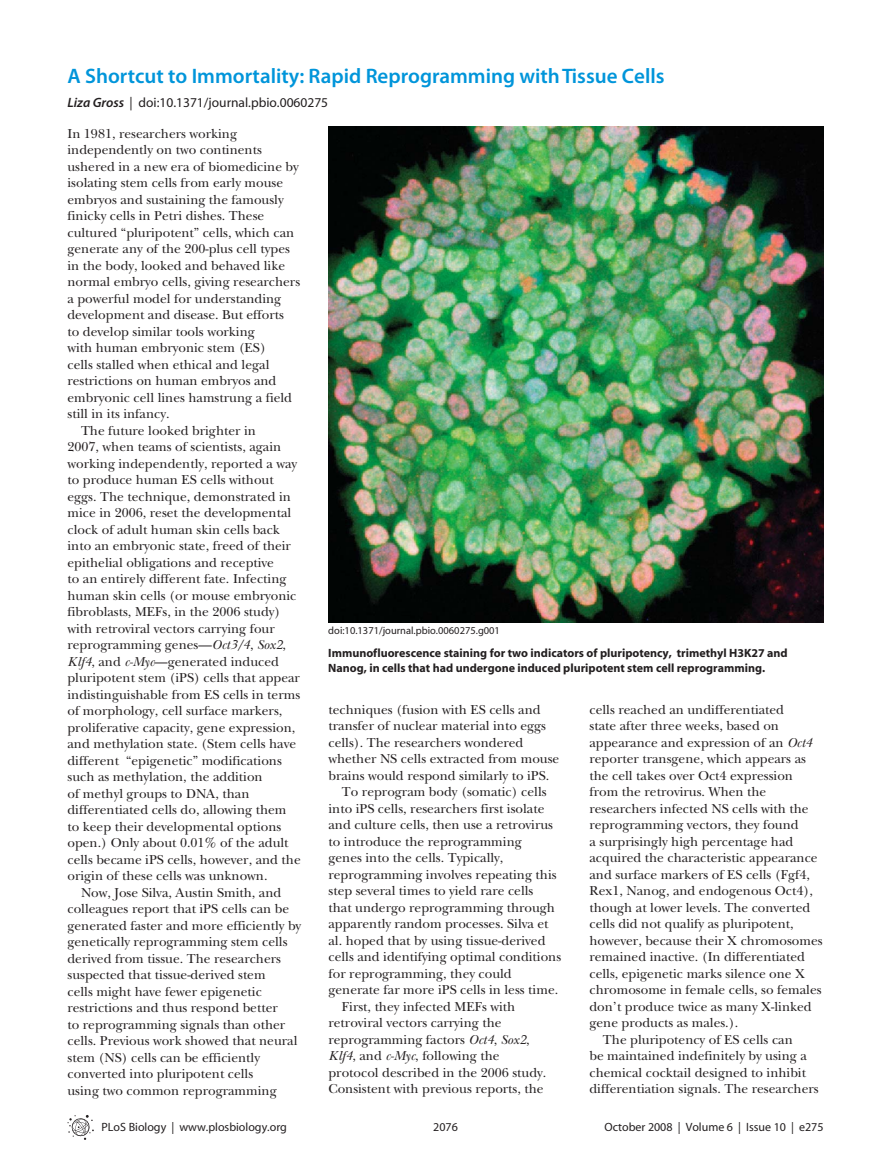
<style>
.page{position:relative;width:891px;height:1175px;background:#fff}
.page>*{position:absolute;margin:0;border:0;box-sizing:border-box;transform-origin:0 0}
.t1{font:600 21px "P Lo S Sans";color:#0095da}
.t2{font:500 13.5px "PLB Iserif";color:#231f20}
.t3{font:13.5px "P Lo S Sans";color:#231f20}
.t4{font:700 12px/15px "P Lo S Sans";color:#231f20}
.t5{font:12px "P Lo S Sans";color:#231f20}
.t6{font:10.5px "P Lo S Sans";color:#231f20}
.s1{font-weight:600;font-style:italic}
.s2{font-style:italic}
</style>
<div class="page">
<svg style="left:68px;top:1115px;width:26px;height:24px"></svg>
<img style="left:328px;top:127px;width:496px;height:495px">
<h1 class="t1" style="left:68px;top:68px;width:599px">A Shortcut to Immortality: Rapid Reprogramming with Tissue Cells</h1>
<p class="t3" style="left:68px;top:97px;width:262px"><span class="s1">Liza Gross</span> | doi:10.1371/journal.pbio.0060275</p>
<p class="t2" style="left:68px;top:127px;width:171px">In 1981, researchers working</p>
<p class="t2" style="left:68px;top:144px;width:196px">independently on two continents</p>
<p class="t2" style="left:68px;top:160px;width:233px">ushered in a new era of biomedicine by</p>
<p class="t2" style="left:68px;top:177px;width:217px">isolating stem cells from early mouse</p>
<p class="t2" style="left:68px;top:193px;width:218px">embryos and sustaining the famously</p>
<p class="t2" style="left:68px;top:210px;width:198px">finicky cells in Petri dishes. These</p>
<p class="t2" style="left:68px;top:226px;width:228px">cultured “pluripotent” cells, which can</p>
<p class="t2" style="left:68px;top:243px;width:224px">generate any of the 200-plus cell types</p>
<p class="t2" style="left:68px;top:259px;width:219px">in the body, looked and behaved like</p>
<p class="t2" style="left:68px;top:276px;width:234px">normal embryo cells, giving researchers</p>
<p class="t2" style="left:68px;top:292px;width:215px">a powerful model for understanding</p>
<p class="t2" style="left:68px;top:309px;width:218px">development and disease. But efforts</p>
<p class="t2" style="left:68px;top:325px;width:189px">to develop similar tools working</p>
<p class="t2" style="left:68px;top:342px;width:200px">with human embryonic stem (ES)</p>
<p class="t2" style="left:68px;top:358px;width:203px">cells stalled when ethical and legal</p>
<p class="t2" style="left:68px;top:375px;width:210px">restrictions on human embryos and</p>
<p class="t2" style="left:68px;top:391px;width:226px">embryonic cell lines hamstrung a field</p>
<p class="t2" style="left:68px;top:408px;width:104px">still in its infancy.</p>
<p class="t2" style="left:81px;top:424px;width:176px">The future looked brighter in</p>
<p class="t2" style="left:68px;top:441px;width:215px">2007, when teams of scientists, again</p>
<p class="t2" style="left:68px;top:457px;width:231px">working independently, reported a way</p>
<p class="t2" style="left:68px;top:474px;width:208px">to produce human ES cells without</p>
<p class="t2" style="left:68px;top:490px;width:225px">eggs. The technique, demonstrated in</p>
<p class="t2" style="left:68px;top:507px;width:225px">mice in 2006, reset the developmental</p>
<p class="t2" style="left:68px;top:523px;width:214px">clock of adult human skin cells back</p>
<p class="t2" style="left:68px;top:540px;width:225px">into an embryonic state, freed of their</p>
<p class="t2" style="left:68px;top:556px;width:208px">epithelial obligations and receptive</p>
<p class="t2" style="left:68px;top:573px;width:220px">to an entirely different fate. Infecting</p>
<p class="t2" style="left:68px;top:589px;width:230px">human skin cells (or mouse embryonic</p>
<p class="t2" style="left:68px;top:606px;width:215px">fibroblasts, MEFs, in the 2006 study)</p>
<p class="t2" style="left:68px;top:622px;width:209px">with retroviral vectors carrying four</p>
<p class="t2" style="left:68px;top:639px;width:220px">reprogramming genes—<span class="s2">Oct3/4</span>, <span class="s2">Sox2</span>,</p>
<p class="t2" style="left:68px;top:655px;width:213px"><span class="s2">Klf4</span>, and <span class="s2">c-Myc</span>—generated induced</p>
<p class="t2" style="left:68px;top:672px;width:234px">pluripotent stem (iPS) cells that appear</p>
<p class="t2" style="left:68px;top:688px;width:234px">indistinguishable from ES cells in terms</p>
<p class="t2" style="left:68px;top:705px;width:216px">of morphology, cell surface markers,</p>
<p class="t2" style="left:68px;top:721px;width:229px">proliferative capacity, gene expression,</p>
<p class="t2" style="left:68px;top:738px;width:230px">and methylation state. (Stem cells have</p>
<p class="t2" style="left:68px;top:754px;width:216px">different “epigenetic” modifications</p>
<p class="t2" style="left:68px;top:771px;width:197px">such as methylation, the addition</p>
<p class="t2" style="left:68px;top:787px;width:184px">of methyl groups to DNA, than</p>
<p class="t2" style="left:68px;top:804px;width:220px">differentiated cells do, allowing them</p>
<p class="t2" style="left:68px;top:820px;width:215px">to keep their developmental options</p>
<p class="t2" style="left:68px;top:837px;width:223px">open.) Only about 0.01% of the adult</p>
<p class="t2" style="left:68px;top:853px;width:235px">cells became iPS cells, however, and the</p>
<p class="t2" style="left:68px;top:870px;width:202px">origin of these cells was unknown.</p>
<p class="t2" style="left:81px;top:886px;width:202px">Now, Jose Silva, Austin Smith, and</p>
<p class="t2" style="left:68px;top:903px;width:223px">colleagues report that iPS cells can be</p>
<p class="t2" style="left:68px;top:919px;width:235px">generated faster and more efficiently by</p>
<p class="t2" style="left:68px;top:936px;width:222px">genetically reprogramming stem cells</p>
<p class="t2" style="left:68px;top:952px;width:215px">derived from tissue. The researchers</p>
<p class="t2" style="left:68px;top:969px;width:200px">suspected that tissue-derived stem</p>
<p class="t2" style="left:68px;top:985px;width:196px">cells might have fewer epigenetic</p>
<p class="t2" style="left:68px;top:1002px;width:212px">restrictions and thus respond better</p>
<p class="t2" style="left:68px;top:1018px;width:219px">to reprogramming signals than other</p>
<p class="t2" style="left:68px;top:1035px;width:232px">cells. Previous work showed that neural</p>
<p class="t2" style="left:68px;top:1051px;width:194px">stem (NS) cells can be efficiently</p>
<p class="t2" style="left:68px;top:1068px;width:187px">converted into pluripotent cells</p>
<p class="t2" style="left:68px;top:1084px;width:211px">using two common reprogramming</p>
<p class="t6" style="left:328px;top:626px;width:173px">doi:10.1371/journal.pbio.0060275.g001</p>
<p class="t4" style="left:328px;top:646px;width:461px">Immunofluorescence staining for two indicators of pluripotency, trimethyl H3K27 and<br>Nanog, in cells that had undergone induced pluripotent stem cell reprogramming.</p>
<p class="t2" style="left:589px;top:703px;width:196px">cells reached an undifferentiated</p>
<p class="t2" style="left:589px;top:720px;width:191px">state after three weeks, based on</p>
<p class="t2" style="left:589px;top:736px;width:224px">appearance and expression of an <span class="s2">Oct4</span></p>
<p class="t2" style="left:589px;top:753px;width:218px">reporter transgene, which appears as</p>
<p class="t2" style="left:589px;top:769px;width:205px">the cell takes over Oct4 expression</p>
<p class="t2" style="left:589px;top:786px;width:178px">from the retrovirus. When the</p>
<p class="t2" style="left:589px;top:802px;width:221px">researchers infected NS cells with the</p>
<p class="t2" style="left:589px;top:819px;width:211px">reprogramming vectors, they found</p>
<p class="t2" style="left:589px;top:835px;width:205px">a surprisingly high percentage had</p>
<p class="t2" style="left:589px;top:852px;width:230px">acquired the characteristic appearance</p>
<p class="t2" style="left:589px;top:868px;width:222px">and surface markers of ES cells (Fgf4,</p>
<p class="t2" style="left:589px;top:885px;width:225px">Rex1, Nanog, and endogenous Oct4),</p>
<p class="t2" style="left:589px;top:901px;width:222px">though at lower levels. The converted</p>
<p class="t2" style="left:589px;top:918px;width:206px">cells did not qualify as pluripotent,</p>
<p class="t2" style="left:589px;top:934px;width:235px">however, because their X chromosomes</p>
<p class="t2" style="left:589px;top:951px;width:217px">remained inactive. (In differentiated</p>
<p class="t2" style="left:589px;top:967px;width:217px">cells, epigenetic marks silence one X</p>
<p class="t2" style="left:589px;top:984px;width:234px">chromosome in female cells, so females</p>
<p class="t2" style="left:589px;top:1000px;width:224px">don’t produce twice as many X-linked</p>
<p class="t2" style="left:589px;top:1017px;width:150px">gene products as males.).</p>
<p class="t2" style="left:603px;top:1033px;width:191px">The pluripotency of ES cells can</p>
<p class="t2" style="left:589px;top:1050px;width:219px">be maintained indefinitely by using a</p>
<p class="t2" style="left:589px;top:1066px;width:218px">chemical cocktail designed to inhibit</p>
<p class="t2" style="left:589px;top:1083px;width:231px">differentiation signals. The researchers</p>
<p class="t2" style="left:328px;top:703px;width:214px">techniques (fusion with ES cells and</p>
<p class="t2" style="left:328px;top:720px;width:219px">transfer of nuclear material into eggs</p>
<p class="t2" style="left:328px;top:736px;width:196px">cells). The researchers wondered</p>
<p class="t2" style="left:328px;top:753px;width:232px">whether NS cells extracted from mouse</p>
<p class="t2" style="left:328px;top:769px;width:222px">brains would respond similarly to iPS.</p>
<p class="t2" style="left:342px;top:786px;width:206px">To reprogram body (somatic) cells</p>
<p class="t2" style="left:328px;top:802px;width:217px">into iPS cells, researchers first isolate</p>
<p class="t2" style="left:328px;top:819px;width:226px">and culture cells, then use a retrovirus</p>
<p class="t2" style="left:328px;top:835px;width:195px">to introduce the reprogramming</p>
<p class="t2" style="left:328px;top:852px;width:176px">genes into the cells. Typically,</p>
<p class="t2" style="left:328px;top:868px;width:230px">reprogramming involves repeating this</p>
<p class="t2" style="left:328px;top:885px;width:206px">step several times to yield rare cells</p>
<p class="t2" style="left:328px;top:901px;width:228px">that undergo reprogramming through</p>
<p class="t2" style="left:328px;top:918px;width:222px">apparently random processes. Silva et</p>
<p class="t2" style="left:328px;top:934px;width:219px">al. hoped that by using tissue-derived</p>
<p class="t2" style="left:328px;top:951px;width:234px">cells and identifying optimal conditions</p>
<p class="t2" style="left:328px;top:967px;width:185px">for reprogramming, they could</p>
<p class="t2" style="left:328px;top:984px;width:231px">generate far more iPS cells in less time.</p>
<p class="t2" style="left:342px;top:1000px;width:175px">First, they infected MEFs with</p>
<p class="t2" style="left:328px;top:1017px;width:175px">retroviral vectors carrying the</p>
<p class="t2" style="left:328px;top:1033px;width:203px">reprogramming factors <span class="s2">Oct4</span>, <span class="s2">Sox2</span>,</p>
<p class="t2" style="left:328px;top:1050px;width:173px"><span class="s2">Klf4</span>, and <span class="s2">c-Myc</span>, following the</p>
<p class="t2" style="left:328px;top:1066px;width:219px">protocol described in the 2006 study.</p>
<p class="t2" style="left:328px;top:1083px;width:217px">Consistent with previous reports, the</p>
<p class="t5" style="left:102px;top:1122px;width:187px">PLoS Biology | www.plosbiology.org</p>
<p class="t5" style="left:433px;top:1122px;width:26px">2076</p>
<p class="t5" style="left:604px;top:1122px;width:221px">October 2008 | Volume 6 | Issue 10 | e275</p>
</div>
